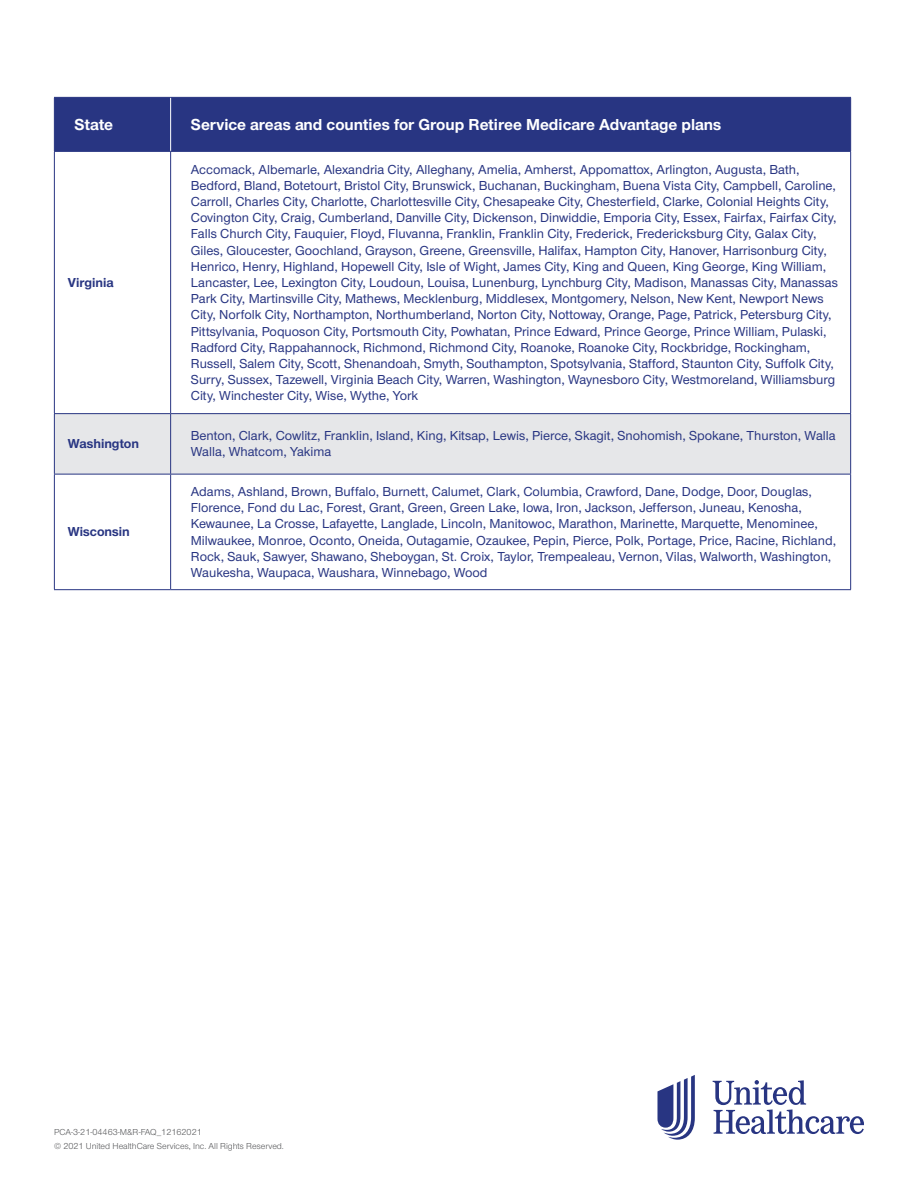
<style>
.page{position:relative;width:918px;height:1188px;background:#fff}
.page>*{position:absolute;margin:0;border:0;box-sizing:border-box;transform-origin:0 0}
.Continued_asterisk{font:700 16.5px "UHC Sans";color:#fff}
.Continued_asterisk-2{font:500 13.5px/16.2px "UHC Sans";color:#283582}
.Continued_asterisk-3{font:700 13.5px "UHC Sans";color:#283582}
.t1{font:9px/14.2px "UHC Sans";color:#57585a}
</style>
<div class="page">
<svg style="left:657px;top:1075px;width:38px;height:65px"></svg>
<svg style="left:713px;top:1080px;width:151px;height:54px"></svg>
<div style="left:55px;top:98px;width:795px;height:53px;background:#283582"></div>
<div style="left:55px;top:414px;width:795px;height:60px;background:#e6e7e9"></div>
<hr style="left:54px;top:152px;width:1px;height:261px;background:#283582">
<hr style="left:170px;top:152px;width:1px;height:261px;background:#283582">
<hr style="left:850px;top:152px;width:1px;height:261px;background:#283582">
<hr style="left:54px;top:413px;width:117px;height:1px;background:#283582">
<hr style="left:54px;top:414px;width:1px;height:60px;background:#283582">
<hr style="left:171px;top:413px;width:680px;height:1px;background:#283582">
<hr style="left:170px;top:414px;width:1px;height:60px;background:#283582">
<hr style="left:850px;top:414px;width:1px;height:60px;background:#283582">
<hr style="left:54px;top:474px;width:117px;height:1px;background:#283582">
<hr style="left:54px;top:474px;width:1px;height:115px;background:#283582">
<hr style="left:171px;top:474px;width:680px;height:1px;background:#283582">
<hr style="left:170px;top:474px;width:1px;height:115px;background:#283582">
<hr style="left:850px;top:474px;width:1px;height:115px;background:#283582">
<hr style="left:54px;top:589px;width:117px;height:1px;background:#283582">
<hr style="left:171px;top:589px;width:680px;height:1px;background:#283582">
<hr style="left:170px;top:98px;width:1px;height:53px;background:#fff">
<hr style="left:54px;top:97px;width:117px;height:1px;background:#283582">
<hr style="left:54px;top:98px;width:1px;height:53px;background:#283582">
<hr style="left:171px;top:97px;width:680px;height:1px;background:#283582">
<hr style="left:850px;top:98px;width:1px;height:53px;background:#283582">
<hr style="left:54px;top:151px;width:117px;height:1px;background:#283582">
<hr style="left:171px;top:151px;width:680px;height:1px;background:#283582">
<p class="Continued_asterisk" style="left:75px;top:113px;width:40px">State</p>
<p class="Continued_asterisk" style="left:191px;top:113px;width:532px">Service areas and counties for Group Retiree Medicare Advantage plans</p>
<p class="Continued_asterisk-3" style="left:68px;top:273px;width:47px">Virginia</p>
<p class="Continued_asterisk-2" style="left:191px;top:160px;width:649px">Accomack, Albemarle, Alexandria City, Alleghany, Amelia, Amherst, Appomattox, Arlington, Augusta, Bath, Bedford, Bland, Botetourt, Bristol City, Brunswick, Buchanan, Buckingham, Buena Vista City, Campbell, Caroline, Carroll, Charles City, Charlotte, Charlottesville City, Chesapeake City, Chesterfield, Clarke, Colonial Heights City, Covington City, Craig, Cumberland, Danville City, Dickenson, Dinwiddie, Emporia City, Essex, Fairfax, Fairfax City, Falls Church City, Fauquier, Floyd, Fluvanna, Franklin, Franklin City, Frederick, Fredericksburg City, Galax City, Giles, Gloucester, Goochland, Grayson, Greene, Greensville, Halifax, Hampton City, Hanover, Harrisonburg City, Henrico, Henry, Highland, Hopewell City, Isle of Wight, James City, King and Queen, King George, King William, Lancaster, Lee, Lexington City, Loudoun, Louisa, Lunenburg, Lynchburg City, Madison, Manassas City, Manassas Park City, Martinsville City, Mathews, Mecklenburg, Middlesex, Montgomery, Nelson, New Kent, Newport News City, Norfolk City, Northampton, Northumberland, Norton City, Nottoway, Orange, Page, Patrick, Petersburg City, Pittsylvania, Poquoson City, Portsmouth City, Powhatan, Prince Edward, Prince George, Prince William, Pulaski, Radford City, Rappahannock, Richmond, Richmond City, Roanoke, Roanoke City, Rockbridge, Rockingham, Russell, Salem City, Scott, Shenandoah, Smyth, Southampton, Spotsylvania, Stafford, Staunton City, Suffolk City, Surry, Sussex, Tazewell, Virginia Beach City, Warren, Washington, Waynesboro City, Westmoreland, Williamsburg City, Winchester City, Wise, Wythe, York</p>
<p class="Continued_asterisk-3" style="left:68px;top:435px;width:73px">Washington</p>
<p class="Continued_asterisk-2" style="left:191px;top:427px;width:646px">Benton, Clark, Cowlitz, Franklin, Island, King, Kitsap, Lewis, Pierce, Skagit, Snohomish, Spokane, Thurston, Walla<br>Walla, Whatcom, Yakima</p>
<p class="Continued_asterisk-3" style="left:68px;top:523px;width:64px">Wisconsin</p>
<p class="Continued_asterisk-2" style="left:191px;top:483px;width:647px">Adams, Ashland, Brown, Buffalo, Burnett, Calumet, Clark, Columbia, Crawford, Dane, Dodge, Door, Douglas, Florence, Fond du Lac, Forest, Grant, Green, Green Lake, Iowa, Iron, Jackson, Jefferson, Juneau, Kenosha, Kewaunee, La Crosse, Lafayette, Langlade, Lincoln, Manitowoc, Marathon, Marinette, Marquette, Menominee, Milwaukee, Monroe, Oconto, Oneida, Outagamie, Ozaukee, Pepin, Pierce, Polk, Portage, Price, Racine, Richland, Rock, Sauk, Sawyer, Shawano, Sheboygan, St. Croix, Taylor, Trempealeau, Vernon, Vilas, Walworth, Washington, Waukesha, Waupaca, Waushara, Winnebago, Wood</p>
<p class="t1" style="left:54px;top:1124px;width:231px">PCA-3-21-04463-M&amp;R-FAQ_12162021<br>© 2021 United HealthCare Services, Inc. All Rights Reserved.</p>
</div>
